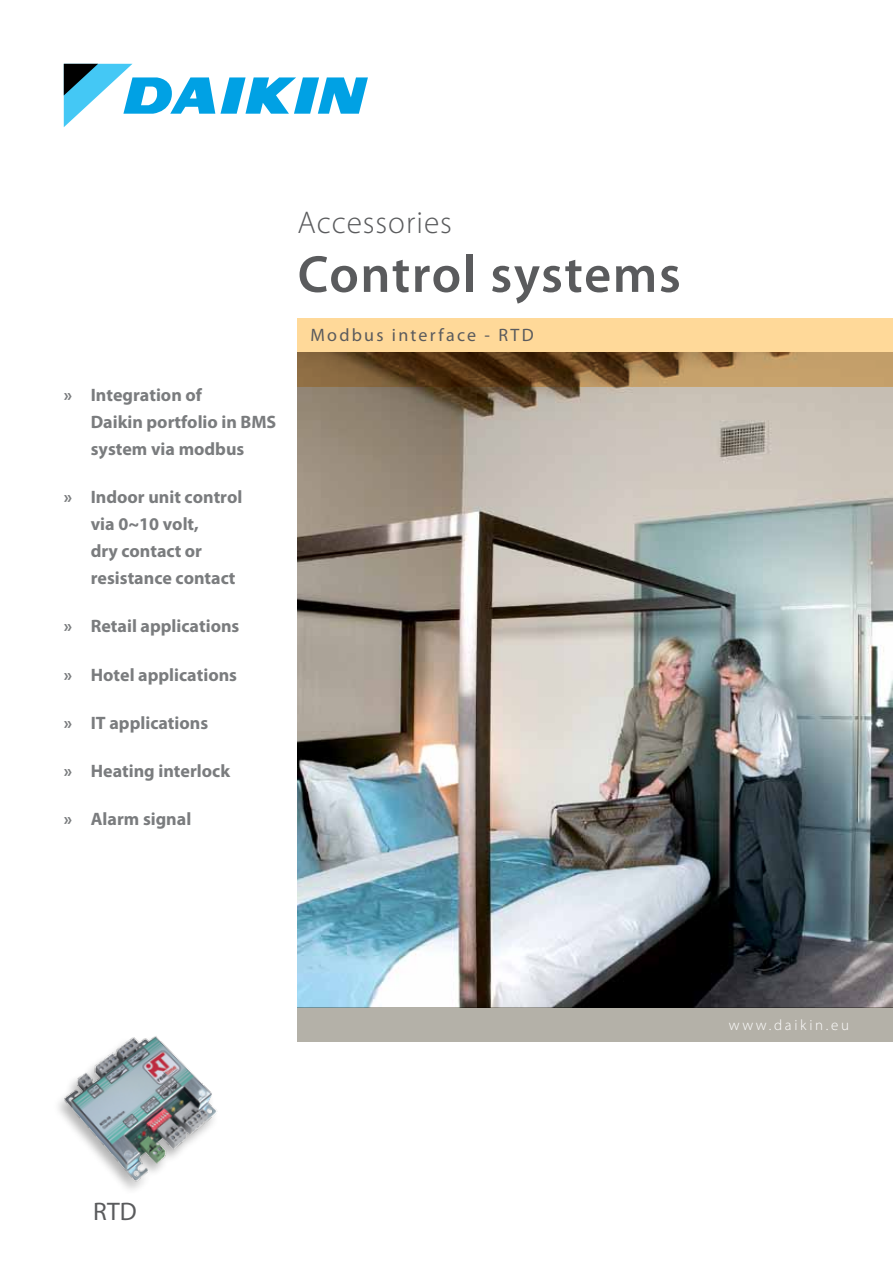
<style>
.page{position:relative;width:893px;height:1263px;background:#fff}
.page>*{position:absolute;margin:0;border:0;box-sizing:border-box;transform-origin:0 0}
.t1{font:600 52.5px "Myriad Pro";letter-spacing:.03em;color:#5a5b5d}
.t2{font:300 31.5px "Myriad Pro";letter-spacing:.03em;color:#5a5b5d}
.t3{font:25.5px "Myriad Pro";color:#5a5b5d}
.t4{font:700 18px/27px "Myriad Pro";color:#7a7c7e}
.t5{font:18px "Myriad Pro";letter-spacing:.125em;color:#5a5b5d}
.t6{font:300 15px "Myriad Pro";letter-spacing:.175em;color:#fff}
</style>
<div class="page">
<img style="left:298px;top:387px;width:595px;height:621px">
<div style="left:298px;top:1008px;width:595px;height:34px;background:#b4b1a8"></div>
<svg style="left:64px;top:64px;width:304px;height:63px"></svg>
<svg style="left:298px;top:319px;width:595px;height:68px;background:#c09d68"></svg>
<img style="left:58px;top:1036px;width:159px;height:154px">
<p class="t4" style="left:91px;top:381px;width:187px;text-indent:-27px">» Integration of<br>Daikin portfolio in BMS system via modbus</p>
<p class="t4" style="left:91px;top:483px;width:153px;text-indent:-27px">» Indoor unit control via 0~10 volt,<br>dry contact or resistance contact</p>
<p class="t4" style="left:64px;top:612px;width:177px">» Retail applications</p>
<p class="t4" style="left:64px;top:660px;width:175px">» Hotel applications</p>
<p class="t4" style="left:64px;top:709px;width:146px">» IT applications</p>
<p class="t4" style="left:64px;top:757px;width:168px">» Heating interlock</p>
<p class="t4" style="left:64px;top:805px;width:129px">» Alarm signal</p>
<h2 class="t2" style="left:298px;top:203px;width:156px">Accessories</h2>
<h1 class="t1" style="left:298px;top:241px;width:385px">Control systems</h1>
<p class="t5" style="left:310px;top:324px;width:225px">Modbus interface - RTD</p>
<h3 class="t3" style="left:93px;top:1196px;width:45px">RTD</h3>
<p class="t6" style="left:729px;top:1016px;width:122px">www.daikin.eu</p>
</div>
